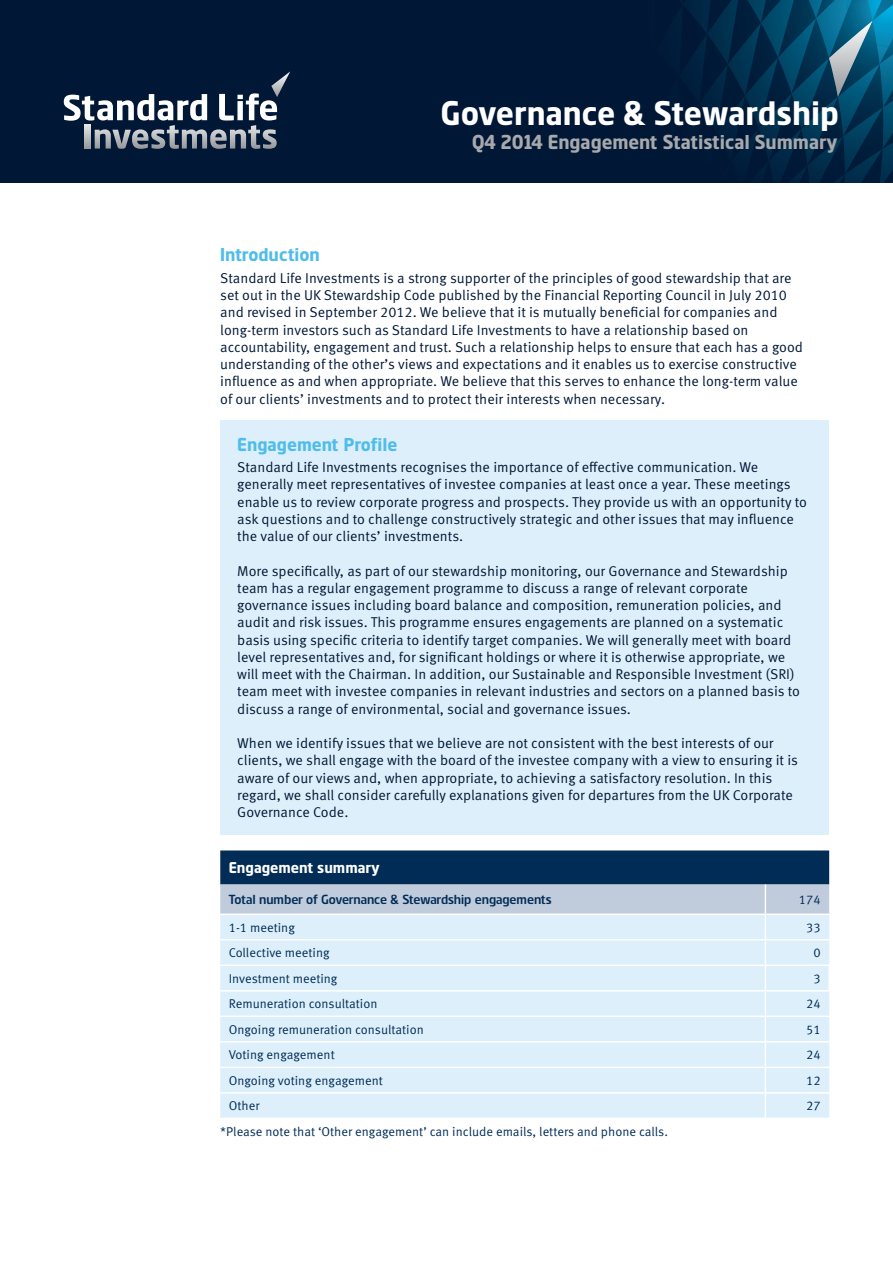
<style>
.page{position:relative;width:893px;height:1263px;background:#fff}
.page>*{position:absolute;margin:0;border:0;box-sizing:border-box;transform-origin:0 0}
.t1{font:700 33px "Standard Life";color:#fff}
.t2{font:700 19.5px "Standard Life";color:#a8a9ad}
.Sub_heading_1{font:700 18px "Standard Life";color:#4fbdec}
.Sub-Header_For_Table{font:700 15px "Standard Life";color:#fff}
.Body_text{font:14.25px/17.2px "Meta Standard Life Pro TF Norm";color:#001836}
.Body_Text{font:12.75px "Meta Standard Life Pro TF Norm";color:#002c55}
.Sub-Header{font:12.75px "Standard Life";color:#002c55}
.Body_Text_for_table{font:12.75px "Meta Standard Life Pro TF Norm";color:#002c55}
</style>
<div class="page">
<div style="left:261px;top:0;width:632px;height:183px;background:#001836"></div>
<svg style="left:689px;top:0;width:204px;height:183px"></svg>
<div style="left:0;top:0;width:263px;height:183px;background:#001836"></div>
<svg style="left:64px;top:71px;width:226px;height:78px"></svg>
<div style="left:220px;top:420px;width:609px;height:414px;background:#ddeffa"></div>
<svg style="left:220px;top:850px;width:609px;height:268px;background:#bfd3e2"></svg>
<p class="t1" style="left:441px;top:92px;width:400px">Governance &amp; Stewardship</p>
<p class="t2" style="left:472px;top:130px;width:367px">Q4 2014 Engagement Statistical Summary</p>
<p class="Sub_heading_1" style="left:220px;top:244px;width:101px">Introduction</p>
<p class="Body_text" style="left:220px;top:268px;width:584px">Standard Life Investments is a strong supporter of the principles of good stewardship that are set out in the UK Stewardship Code published by the Financial Reporting Council in July 2010 and revised in September 2012. We believe that it is mutually beneficial for companies and long-term investors such as Standard Life Investments to have a relationship based on accountability, engagement and trust. Such a relationship helps to ensure that each has a good understanding of the other’s views and expectations and it enables us to exercise constructive influence as and when appropriate. We believe that this serves to enhance the long-term value of our clients’ investments and to protect their interests when necessary.</p>
<p class="Sub_heading_1" style="left:237px;top:433px;width:162px">Engagement Profile</p>
<p class="Body_text" style="left:237px;top:458px;width:522px">Standard Life Investments recognises the importance of effective communication. We</p>
<p class="Body_text" style="left:237px;top:475px;width:555px">generally meet representatives of investee companies at least once a year. These meetings</p>
<p class="Body_text" style="left:237px;top:492px;width:571px">enable us to review corporate progress and prospects. They provide us with an opportunity to</p>
<p class="Body_text" style="left:237px;top:509px;width:558px">ask questions and to challenge constructively strategic and other issues that may influence</p>
<p class="Body_text" style="left:237px;top:527px;width:228px">the value of our clients’ investments.</p>
<p class="Body_text" style="left:237px;top:561px;width:552px">More specifically, as part of our stewardship monitoring, our Governance and Stewardship</p>
<p class="Body_text" style="left:237px;top:578px;width:564px">team has a regular engagement programme to discuss a range of relevant corporate governance issues including board balance and composition, remuneration policies, and audit and risk issues. This programme ensures engagements are planned on a systematic basis using specific criteria to identify target companies. We will generally meet with board level representatives and, for significant holdings or where it is otherwise appropriate, we will meet with the Chairman. In addition, our Sustainable and Responsible Investment (SRI) team meet with investee companies in relevant industries and sectors on a planned basis to discuss a range of environmental, social and governance issues.</p>
<p class="Body_text" style="left:237px;top:734px;width:538px">When we identify issues that we believe are not consistent with the best interests of our</p>
<p class="Body_text" style="left:237px;top:751px;width:562px">clients, we shall engage with the board of the investee company with a view to ensuring it is</p>
<p class="Body_text" style="left:237px;top:768px;width:536px">aware of our views and, when appropriate, to achieving a satisfactory resolution. In this</p>
<p class="Body_text" style="left:237px;top:785px;width:557px">regard, we shall consider carefully explanations given for departures from the UK Corporate</p>
<p class="Body_text" style="left:237px;top:803px;width:113px">Governance Code.</p>
<p class="Sub-Header_For_Table" style="left:229px;top:858px;width:152px">Engagement summary</p>
<p class="Sub-Header" style="left:229px;top:891px;width:324px">Total number of Governance &amp; Stewardship engagements</p>
<p class="Body_Text" style="left:799px;top:890px;width:23px">174</p>
<p class="Body_Text" style="left:229px;top:918px;width:68px">1-1 meeting</p>
<p class="Body_Text" style="left:806px;top:918px;width:16px">33</p>
<p class="Body_Text" style="left:229px;top:943px;width:102px">Collective meeting</p>
<p class="Body_Text" style="left:813px;top:943px;width:9px">0</p>
<p class="Body_Text_for_table" style="left:229px;top:969px;width:110px">Investment meeting</p>
<p class="Body_Text_for_table" style="left:813px;top:969px;width:9px">3</p>
<p class="Body_Text" style="left:229px;top:994px;width:150px">Remuneration consultation</p>
<p class="Body_Text" style="left:806px;top:994px;width:16px">24</p>
<p class="Body_Text" style="left:229px;top:1020px;width:197px">Ongoing remuneration consultation</p>
<p class="Body_Text" style="left:806px;top:1020px;width:16px">51</p>
<p class="Body_Text" style="left:229px;top:1045px;width:107px">Voting engagement</p>
<p class="Body_Text" style="left:806px;top:1045px;width:16px">24</p>
<p class="Body_Text" style="left:229px;top:1071px;width:156px">Ongoing voting engagement</p>
<p class="Body_Text" style="left:806px;top:1071px;width:16px">12</p>
<p class="Body_Text" style="left:229px;top:1096px;width:32px">Other</p>
<p class="Body_Text" style="left:806px;top:1096px;width:16px">27</p>
<p class="Body_Text" style="left:220px;top:1122px;width:449px">*Please note that ‘Other engagement’ can include emails, letters and phone calls.</p>
</div>
